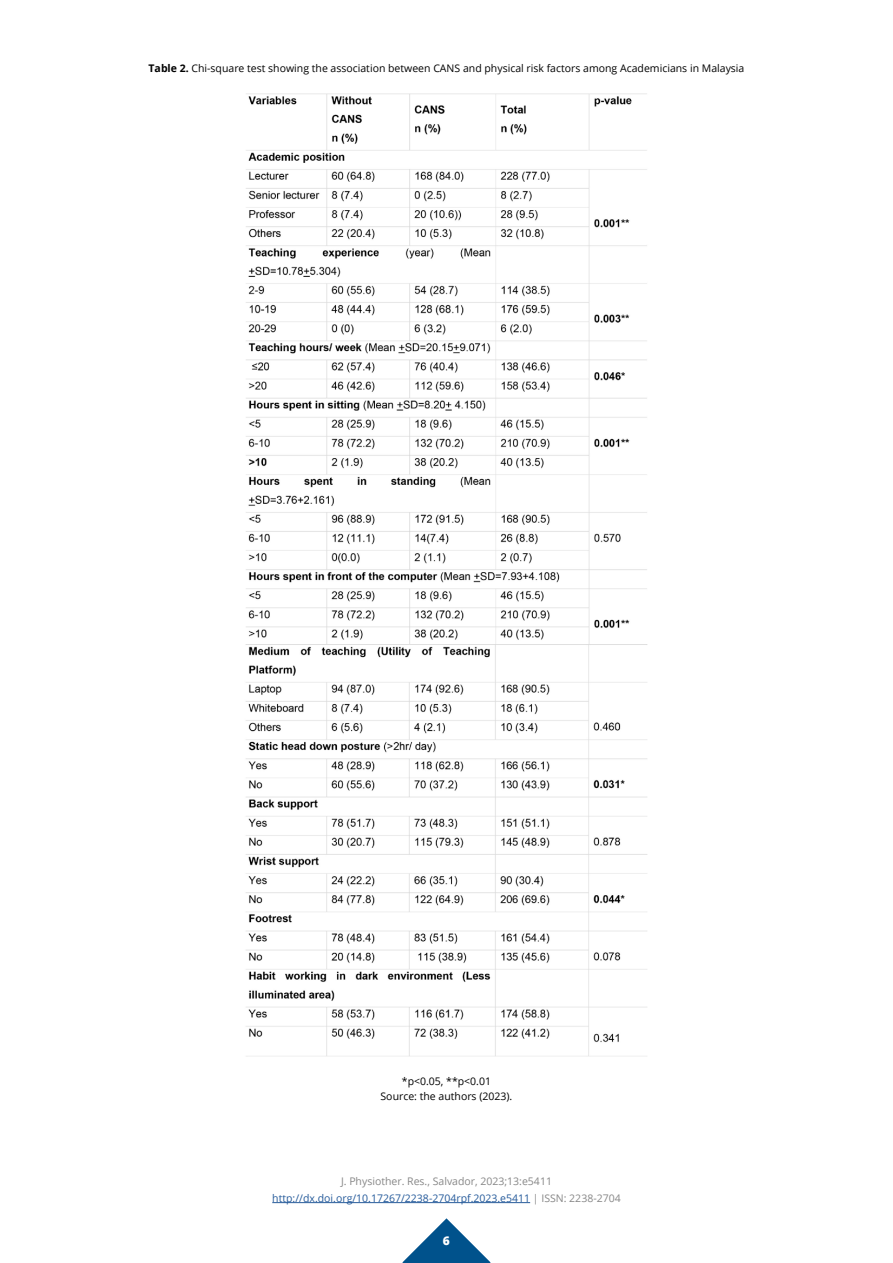
<style>
.page{position:relative;width:893px;height:1263px;background:#fff}
.page>*{position:absolute;margin:0;border:0;box-sizing:border-box;transform-origin:0 0}
.t1{font:800 12px "Open Sans";color:#fff}
.t2{font:10.5px/15px "Open Sans";color:#000;text-align:center}
.t3{font:10.5px/16.5px "Open Sans";color:#878787;text-align:center}
.s1{font-weight:700}
.s2{color:#265b9b}
</style>
<div class="page">
<svg style="left:402px;top:1218px;width:89px;height:45px"></svg>
<hr style="left:272px;top:1202px;width:258px;height:1px;background:#265b9b">
<img style="left:245px;top:93px;width:403px;height:552px">
<img style="left:246px;top:645px;width:402px;height:412px">
<p class="t2" style="left:149px;top:60px;width:597px"><span class="s1">Table 2.</span> Chi-square test showing the association between CANS and physical risk factors among Academicians in Malaysia</p>
<p class="t2" style="left:381px;top:1073px;width:133px">*p&lt;0.05, **p&lt;0.01<br>Source: the authors (2023).</p>
<p class="t3" style="left:272px;top:1173px;width:350px">J. Physiother. Res., Salvador, 2023;13:e5411 <span class="s2">http://dx.doi.org/10.17267/2238-2704rpf.2023.e5411</span> | ISSN: 2238-2704</p>
<p class="t1" style="left:443px;top:1232px;width:9px">6</p>
</div>
